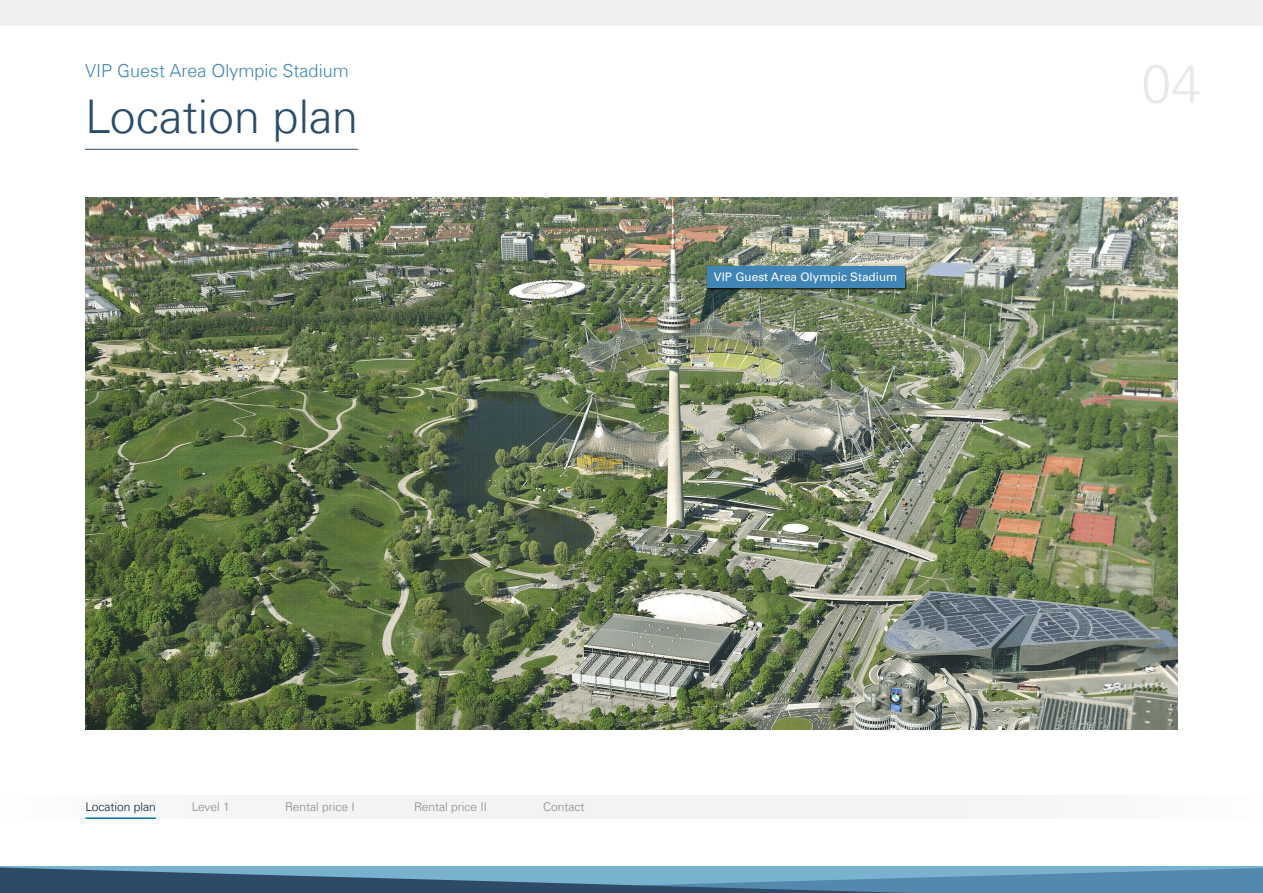
<style>
.page{position:relative;width:1263px;height:893px;background:#fff}
.page>*{position:absolute;margin:0;border:0;box-sizing:border-box;transform-origin:0 0}
.t1{font:300 54px "Univers Com 45";color:#e9e9e9}
.t2{font:300 46.5px "Univers Com 45";color:#2b4d69}
.t3{font:300 18px "Univers Com 45";color:#3f85b6}
.t4{font:300 12px "Univers Com 45";color:#878787}
.t5{font:300 12px "Univers Com 45";color:#001c2e}
.t6{font:11.85px "Univers Com 55 Roman";color:#fff}
</style>
<div class="page">
<div style="left:0;top:0;width:1263px;height:26px;background:#efeff0"></div>
<div style="left:0;top:866px;width:1263px;height:27px;background:#78b2cf"></div>
<svg style="left:0;top:867px;width:1263px;height:26px"></svg>
<img style="left:85px;top:198px;width:1093px;height:531px">
<div style="left:0;top:795px;width:1263px;height:23px;background:#f4f4f4"></div>
<hr style="left:85px;top:817px;width:71px;height:2px;background:#00759f">
<hr style="left:85px;top:149px;width:273px;height:1px;background:#2b4d69">
<svg style="left:699px;top:288px;width:43px;height:35px"></svg>
<div style="left:706px;top:266px;width:201px;height:24px;background:#000;opacity:.75"></div>
<div style="left:707px;top:267px;width:197px;height:21px;background:#3f85b6"></div>
<h3 class="t3" style="left:85px;top:59px;width:265px">VIP Guest Area Olympic Stadium</h3>
<h2 class="t2" style="left:85px;top:88px;width:275px">Location plan</h2>
<p class="t6" style="left:714px;top:270px;width:185px">VIP Guest Area Olympic Stadium</p>
<p class="t5" style="left:85px;top:799px;width:72px">Location plan</p>
<p class="t4" style="left:192px;top:799px;width:39px">Level 1</p>
<p class="t4" style="left:285px;top:799px;width:71px">Rental price I</p>
<p class="t4" style="left:414px;top:799px;width:75px">Rental price II</p>
<p class="t4" style="left:543px;top:799px;width:43px">Contact</p>
<h1 class="t1" style="left:1141px;top:51px;width:62px">04</h1>
</div>
